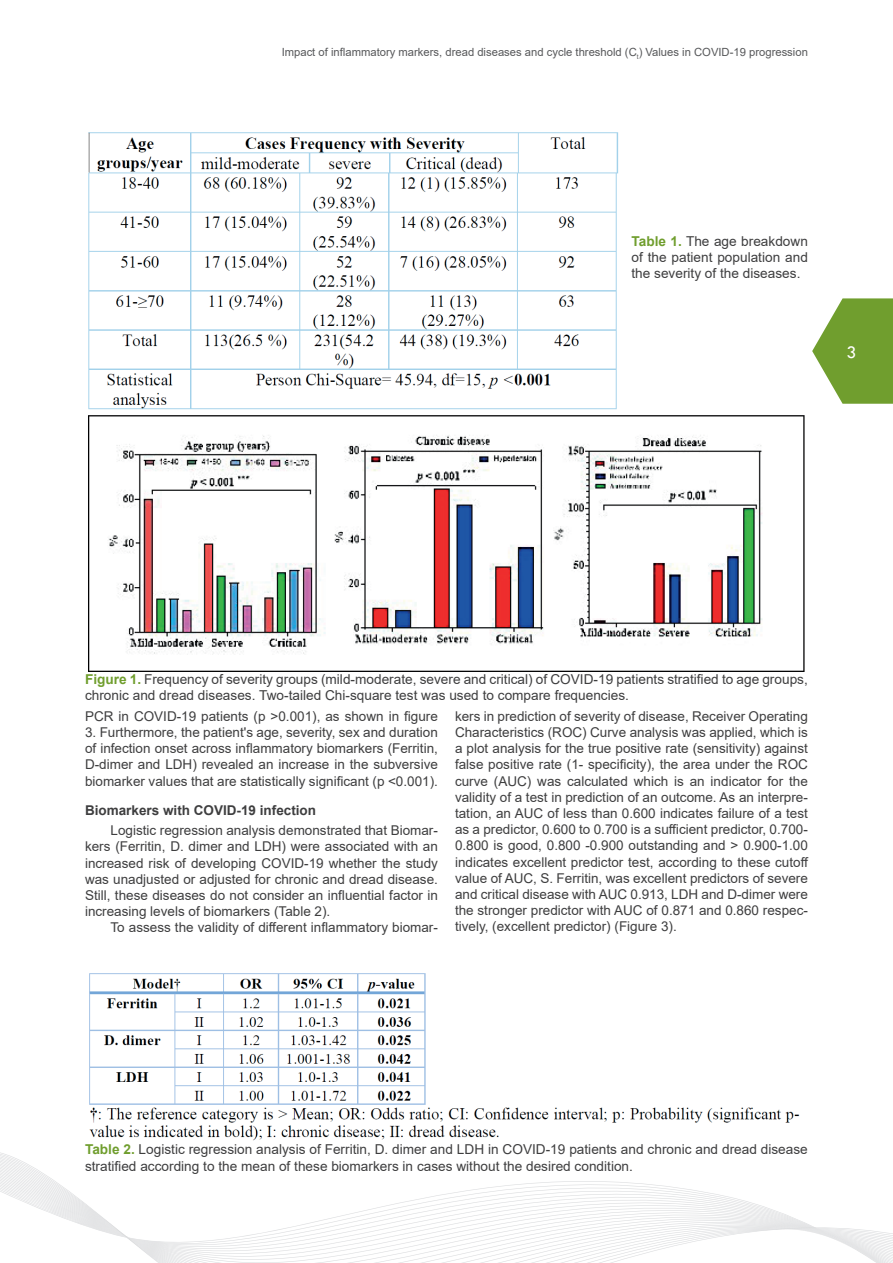
<style>
.page{position:relative;width:893px;height:1263px;background:#fff}
.page>*{position:absolute;margin:0;border:0;box-sizing:border-box;transform-origin:0 0}
.t1{font:18px "Tw Cen";color:#fff}
.t2{font:13.65px/16.4px "Arial";color:#3e3e3f}
.t3{font:13.5px/16.2px "Arial";color:#3e3e3f;text-align:justify}
.t4{font:700 13.5px "Arial";color:#3e3e3f}
.t5{font:11.25px "Arial";color:#57585a}
.s1{font-weight:700;color:#709e2e}
</style>
<div class="page">
<svg style="left:812px;top:298px;width:81px;height:106px"></svg>
<svg style="left:0;top:1167px;width:893px;height:96px"></svg>
<img style="left:88px;top:132px;width:531px;height:278px">
<img style="left:88px;top:415px;width:717px;height:257px">
<img style="left:89px;top:973px;width:711px;height:168px">
<p class="t5" style="left:282px;top:44px;width:528px">Impact of inflammatory markers, dread diseases and cycle threshold (C<sub>t</sub>) Values in COVID-19 progression</p>
<p class="t2" style="left:631px;top:232px;width:178px;text-align:justify"><span class="s1">Table 1.</span> The age breakdown of the patient population and the severity of the diseases.</p>
<h1 class="t1" style="left:846px;top:341px;width:11px">3</h1>
<p class="t2" style="left:85px;top:671px;width:724px"><span class="s1">Figure 1.</span> Frequency of severity groups (mild-moderate, severe and critical) of COVID-19 patients stratified to age groups, chronic and dread diseases. Two-tailed Chi-square test was used to compare frequencies.</p>
<p class="t3" style="left:85px;top:708px;width:354px">PCR in COVID-19 patients (p &gt;0.001), as shown in figure</p>
<p class="t3" style="left:85px;top:724px;width:354px">3. Furthermore, the patient's age, severity, sex and duration of infection onset across inflammatory biomarkers (Ferritin, D-dimer and LDH) revealed an increase in the subversive biomarker values that are statistically significant (p &lt;0.001).</p>
<p class="t4" style="left:85px;top:800px;width:233px">Biomarkers with COVID-19 infection</p>
<p class="t3" style="left:85px;top:822px;width:354px;text-indent:26px">Logistic regression analysis demonstrated that Biomar&shy;kers (Ferritin, D. dimer and LDH) were associated with an increased risk of developing COVID-19 whether the study was unadjusted or adjusted for chronic and dread disease.<br>Still, these diseases do not consider an influential factor in increasing levels of biomarkers (Table 2).</p>
<p class="t3" style="left:111px;top:919px;width:329px">To assess the validity of different inflammatory biomar-</p>
<p class="t3" style="left:455px;top:708px;width:355px">kers in prediction of severity of disease, Receiver Operating Characteristics (ROC) Curve analysis was applied, which is a plot analysis for the true positive rate (sensitivity) against false positive rate (1- specificity), the area under the ROC curve (AUC) was calculated which is an indicator for the validity of a test in prediction of an outcome. As an interpre&shy;tation, an AUC of less than 0.600 indicates failure of a test as a predictor, 0.600 to 0.700 is a sufficient predictor, 0.700- 0.800 is good, 0.800 -0.900 outstanding and &gt; 0.900-1.00 indicates excellent predictor test, according to these cutoff value of AUC, S. Ferritin, was excellent predictors of severe and critical disease with AUC 0.913, LDH and D-dimer were the stronger predictor with AUC of 0.871 and 0.860 respec&shy;tively, (excellent predictor) (Figure 3).</p>
<p class="t2" style="left:85px;top:1141px;width:724px"><span class="s1">Table 2.</span> Logistic regression analysis of Ferritin, D. dimer and LDH in COVID-19 patients and chronic and dread disease stratified according to the mean of these biomarkers in cases without the desired condition.</p>
</div>
